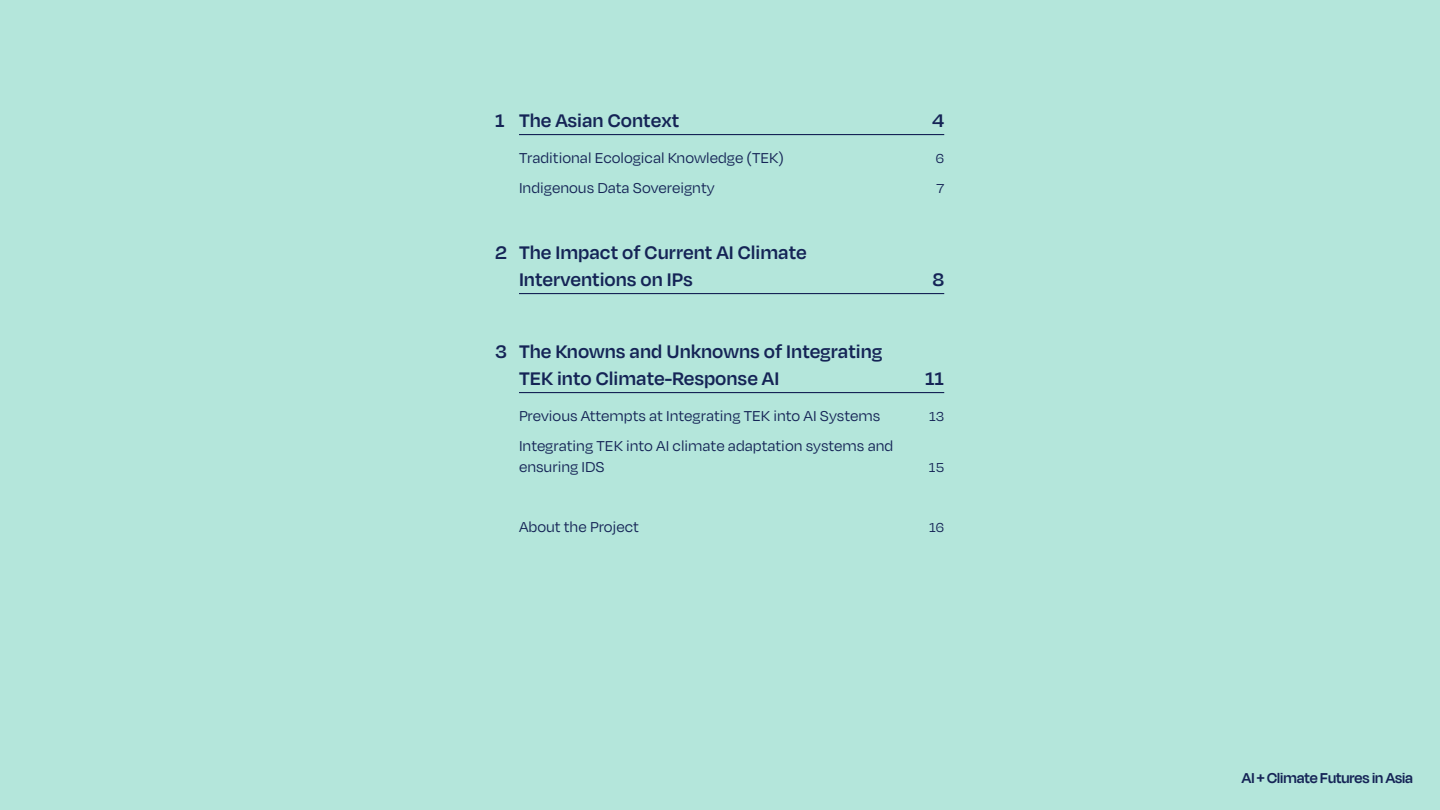
<style>
.page{position:relative;width:1440px;height:810px;background:#b4e6db}
.page>*{position:absolute;margin:0;border:0;box-sizing:border-box;transform-origin:0 0}
.t1{font:600 21px/27px "Degular";color:#152456}
.t2{font:16.5px/21px "Degular";color:#152456}
.t3{font:600 16.5px "Degular Display";color:#152456}
.t4{font:15px "Degular";color:#152456}
</style>
<div class="page">
<hr style="left:519px;top:134px;width:425px;height:1px;background:#152456">
<hr style="left:519px;top:293px;width:425px;height:1px;background:#152456">
<hr style="left:519px;top:392px;width:425px;height:1px;background:#152456">
<p class="t1" style="left:495px;top:106px;width:186px">1 The Asian Context</p>
<p class="t1" style="left:932px;top:106px;width:14px">4</p>
<p class="t2" style="left:519px;top:147px;width:266px">Traditional Ecological Knowledge (TEK)</p>
<p class="t4" style="left:936px;top:149px;width:10px">6</p>
<p class="t2" style="left:519px;top:177px;width:197px">Indigenous Data Sovereignty</p>
<p class="t4" style="left:937px;top:179px;width:9px">7</p>
<p class="t1" style="left:519px;top:238px;width:289px;text-indent:-24px">2 The Impact of Current AI Climate<br>Interventions on IPs</p>
<p class="t1" style="left:519px;top:337px;width:365px;text-indent:-24px">3 The Knowns and Unknowns of Integrating<br>TEK into Climate-Response AI</p>
<p class="t1" style="left:932px;top:265px;width:13px">8</p>
<p class="t1" style="left:925px;top:364px;width:21px">11</p>
<p class="t2" style="left:519px;top:405px;width:363px">Previous Attempts at Integrating TEK into AI Systems</p>
<p class="t4" style="left:929px;top:407px;width:17px">13</p>
<p class="t2" style="left:519px;top:435px;width:376px">Integrating TEK into AI climate adaptation systems and ensuring IDS</p>
<p class="t4" style="left:929px;top:458px;width:17px">15</p>
<p class="t2" style="left:519px;top:516px;width:122px">About the Project</p>
<p class="t4" style="left:929px;top:518px;width:17px">16</p>
<p class="t3" style="left:1242px;top:768px;width:173px">AI + Climate Futures in Asia</p>
</div>
